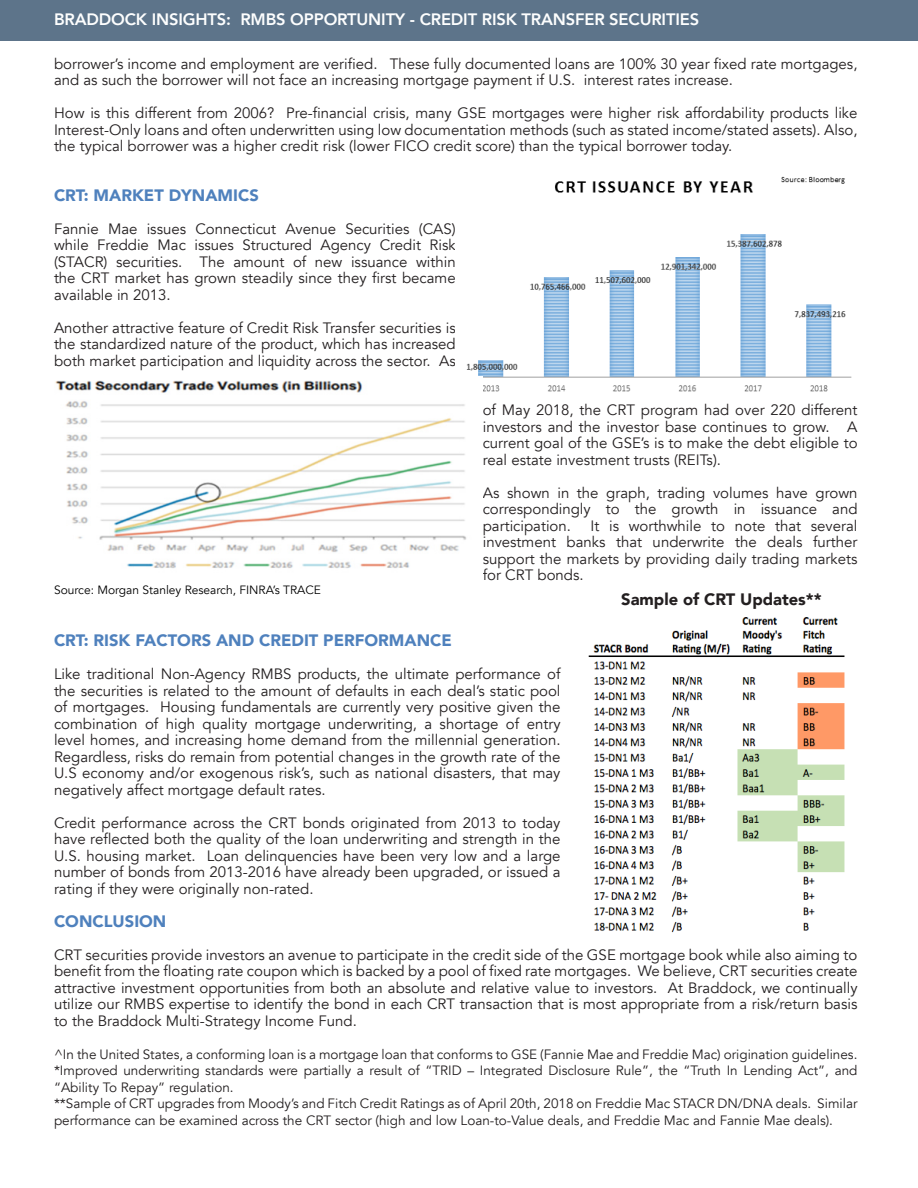
<style>
.page{position:relative;width:918px;height:1188px;background:#fff}
.page>*{position:absolute;margin:0;border:0;box-sizing:border-box;transform-origin:0 0}
.t1{font:900 16.5px "Avenir";color:#4f81bd}
.t2{font:800 16.5px "Avenir";letter-spacing:-.01em;color:#fdfefe}
.t3{font:900 16.5px "Avenir";color:#231f20}
.t4{font:15px/16.5px "Avenir";color:#231f20;text-align:justify}
.t5{font:13.5px/16.5px "Avenir";color:#231f20}
.t6{font:12px "Avenir";color:#000}
</style>
<div class="page">
<div style="left:0;top:0;width:918px;height:40px;background:#5d748a"></div>
<img style="left:589px;top:617px;width:256px;height:316px">
<img style="left:466px;top:176px;width:386px;height:216px">
<img style="left:55px;top:377px;width:428px;height:191px">
<p class="t2" style="left:54px;top:6px;width:647px">BRADDOCK INSIGHTS: RMBS OPPORTUNITY - CREDIT RISK TRANSFER SECURITIES</p>
<p class="t4" style="left:54px;top:56px;width:805px">borrower’s income and employment are verified. These fully documented loans are 100% 30 year fixed rate mortgages, and as such the borrower will not face an increasing mortgage payment if U.S. interest rates increase.</p>
<p class="t4" style="left:54px;top:105px;width:805px">How is this different from 2006? Pre-financial crisis, many GSE mortgages were higher risk affordability products like Interest-Only loans and often underwritten using low documentation methods (such as stated income/stated assets). Also, the typical borrower was a higher credit risk (lower FICO credit score) than the typical borrower today.</p>
<p class="t1" style="left:54px;top:181px;width:206px">CRT: MARKET DYNAMICS</p>
<p class="t4" style="left:54px;top:221px;width:403px">Fannie Mae issues Connecticut Avenue Securities (CAS) while Freddie Mac issues Structured Agency Credit Risk (STACR) securities. The amount of new issuance within the CRT market has grown steadily since they first became available in 2013.</p>
<p class="t4" style="left:54px;top:320px;width:403px">Another attractive feature of Credit Risk Transfer securities is the standardized nature of the product, which has increased both market participation and liquidity across the sector. As</p>
<p class="t4" style="left:483px;top:402px;width:376px">of May 2018, the CRT program had over 220 different investors and the investor base continues to grow. A current goal of the GSE’s is to make the debt eligible to real estate investment trusts (REITs).</p>
<p class="t4" style="left:483px;top:485px;width:376px">As shown in the graph, trading volumes have grown correspondingly to the growth in issuance and participation.</p>
<p class="t4" style="left:483px;top:518px;width:376px;text-indent:108px">It is worthwhile to note that several investment banks that underwrite the deals further support the markets by providing daily trading markets for CRT bonds.</p>
<p class="t6" style="left:54px;top:583px;width:268px">Source: Morgan Stanley Research, FINRA’s TRACE</p>
<p class="t3" style="left:621px;top:585px;width:202px">Sample of CRT Updates**</p>
<p class="t1" style="left:54px;top:627px;width:399px">CRT: RISK FACTORS AND CREDIT PERFORMANCE</p>
<p class="t4" style="left:54px;top:666px;width:508px">Like traditional Non-Agency RMBS products, the ultimate performance of the securities is related to the amount of defaults in each deal’s static pool of mortgages. Housing fundamentals are currently very positive given the combination of high quality mortgage underwriting, a shortage of entry level homes, and increasing home demand from the millennial generation.<br>Regardless, risks do remain from potential changes in the growth rate of the U.S economy and/or exogenous risk’s, such as national disasters, that may negatively affect mortgage default rates.</p>
<p class="t4" style="left:54px;top:815px;width:508px">Credit performance across the CRT bonds originated from 2013 to today have reflected both the quality of the loan underwriting and strength in the U.S. housing market. Loan delinquencies have been very low and a large number of bonds from 2013-2016 have already been upgraded, or issued a rating if they were originally non-rated.</p>
<p class="t1" style="left:54px;top:907px;width:114px">CONCLUSION</p>
<p class="t4" style="left:54px;top:947px;width:805px">CRT securities provide investors an avenue to participate in the credit side of the GSE mortgage book while also aiming to benefit from the floating rate coupon which is backed by a pool of fixed rate mortgages. We believe, CRT securities create attractive investment opportunities from both an absolute and relative value to investors. At Braddock, we continually utilize our RMBS expertise to identify the bond in each CRT transaction that is most appropriate from a risk/return basis to the Braddock Multi-Strategy Income Fund.</p>
<p class="t5" style="left:54px;top:1046px;width:805px">^In the United States, a conforming loan is a mortgage loan that conforms to GSE (Fannie Mae and Freddie Mac) origination guidelines.</p>
<p class="t5" style="left:54px;top:1063px;width:805px">*Improved underwriting standards were partially a result of “TRID – Integrated Disclosure Rule”, the “Truth In Lending Act”, and “Ability To Repay” regulation.</p>
<p class="t5" style="left:54px;top:1096px;width:805px">**Sample of CRT upgrades from Moody’s and Fitch Credit Ratings as of April 20th, 2018 on Freddie Mac STACR DN/DNA deals. Similar performance can be examined across the CRT sector (high and low Loan-to-Value deals, and Freddie Mac and Fannie Mae deals).</p>
</div>
